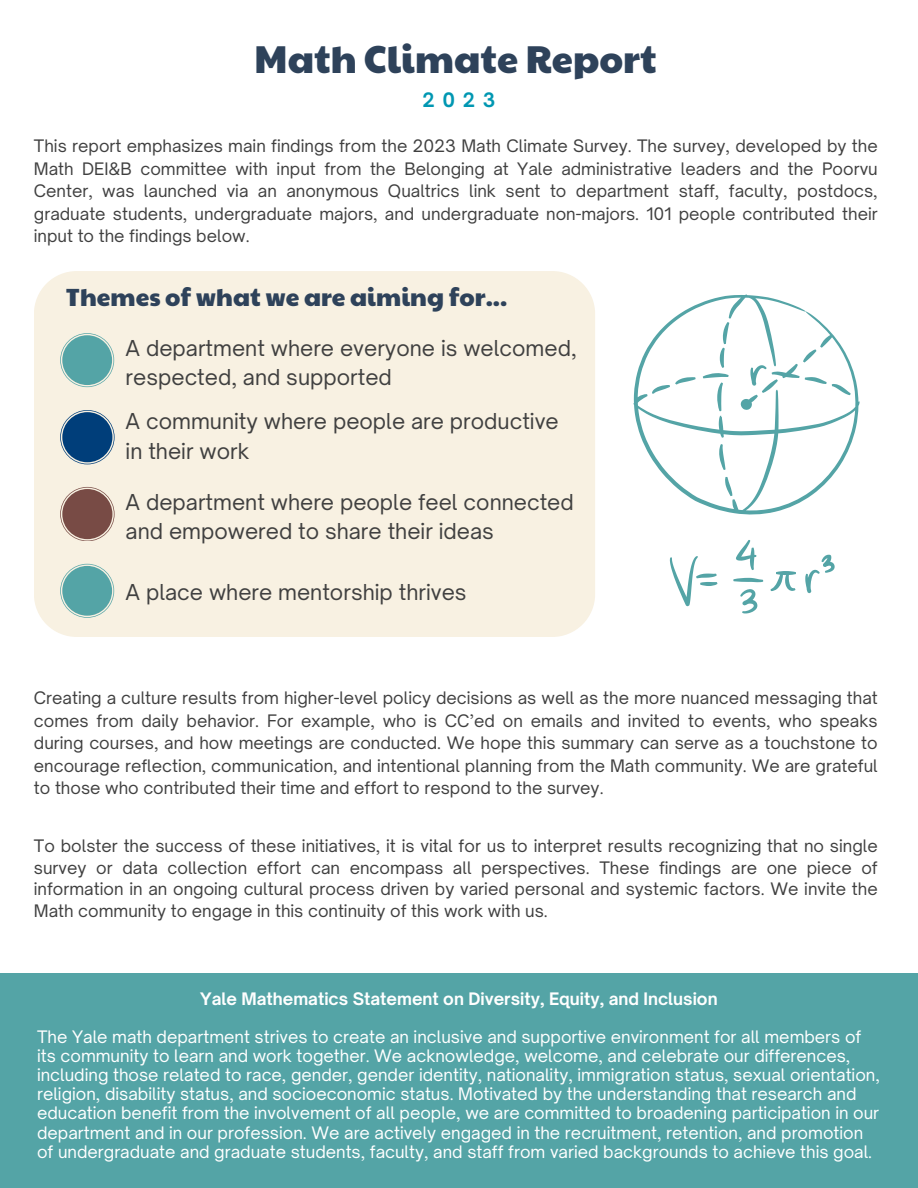
<style>
.page{position:relative;width:918px;height:1188px;background:#fff}
.page>*{position:absolute;margin:0;border:0;box-sizing:border-box;transform-origin:0 0}
.t1{font:37.95px "Paytone One";color:#2e425a}
.t2{font:24.45px "Paytone One";color:#2e425a}
.t3{font:21px/29.2px "Open Sauce One";color:#404040}
.t4{font:700 19.05px "Open Sauce One";color:#0097b2}
.t5{font:16.5px/22.5px "Open Sauce One";color:#404040;text-align:justify}
.t6{font:16.5px/19.2px "Open Sauce One";color:#fff}
.t7{font:700 16.5px "Open Sauce One";color:#fff}
</style>
<div class="page">
<div style="left:34px;top:271px;width:561px;height:366px;background:#f8f1e2"></div>
<svg style="left:60px;top:333px;width:54px;height:54px"></svg>
<div style="left:62px;top:335px;width:50px;height:50px;background:#54a4a6;border-radius:50%"></div>
<svg style="left:60px;top:410px;width:54px;height:54px"></svg>
<div style="left:62px;top:412px;width:50px;height:50px;background:#003e7a;border-radius:50%"></div>
<svg style="left:60px;top:564px;width:54px;height:54px"></svg>
<div style="left:62px;top:566px;width:50px;height:50px;background:#54a4a6;border-radius:50%"></div>
<svg style="left:60px;top:487px;width:54px;height:54px"></svg>
<div style="left:62px;top:489px;width:50px;height:50px;background:#784b45;border-radius:50%"></div>
<div style="left:0;top:973px;width:918px;height:215px;background:#54a4a6"></div>
<svg style="left:633px;top:294px;width:227px;height:320px"></svg>
<p class="t1" style="left:254px;top:31px;width:404px">Math Climate Report</p>
<p class="t4" style="left:423px;top:88px;width:74px">2023</p>
<p class="t5" style="left:34px;top:135px;width:845px">This report emphasizes main findings from the 2023 Math Climate Survey. The survey, developed by the Math DEI&amp;B committee with input from the Belonging at Yale administrative leaders and the Poorvu Center, was launched via an anonymous Qualtrics link sent to department staff, faculty, postdocs, graduate students, undergraduate majors, and undergraduate non-majors. 101 people contributed their input to the findings below.</p>
<p class="t2" style="left:66px;top:278px;width:443px">Themes of what we are aiming for...</p>
<p class="t3" style="left:126px;top:333px;width:453px">A department where everyone is welcomed, respected, and supported</p>
<p class="t3" style="left:126px;top:407px;width:435px">A community where people are productive in their work</p>
<p class="t3" style="left:126px;top:487px;width:450px">A department where people feel connected and empowered to share their ideas</p>
<p class="t3" style="left:126px;top:577px;width:342px">A place where mentorship thrives</p>
<p class="t5" style="left:34px;top:687px;width:845px">Creating a culture results from higher-level policy decisions as well as the more nuanced messaging that comes from daily behavior. For example, who is CC’ed on emails and invited to events, who speaks during courses, and how meetings are conducted. We hope this summary can serve as a touchstone to encourage reflection, communication, and intentional planning from the Math community. We are grateful to those who contributed their time and effort to respond to the survey.</p>
<p class="t5" style="left:34px;top:835px;width:845px;line-height:21.3px">To bolster the success of these initiatives, it is vital for us to interpret results recognizing that no single survey or data collection effort can encompass all perspectives. These findings are one piece of information in an ongoing cultural process driven by varied personal and systemic factors. We invite the Math community to engage in this continuity of this work with us.</p>
<p class="t7" style="left:200px;top:988px;width:519px">Yale Mathematics Statement on Diversity, Equity, and Inclusion</p>
<p class="t6" style="left:37px;top:1027px;width:844px">The Yale math department strives to create an inclusive and supportive environment for all members of its community to learn and work together. We acknowledge, welcome, and celebrate our differences, including those related to race, gender, gender identity, nationality, immigration status, sexual orientation, religion, disability status, and socioeconomic status. Motivated by the understanding that research and education benefit from the involvement of all people, we are committed to broadening participation in our department and in our profession. We are actively engaged in the recruitment, retention, and promotion of undergraduate and graduate students, faculty, and staff from varied backgrounds to achieve this goal.</p>
</div>
